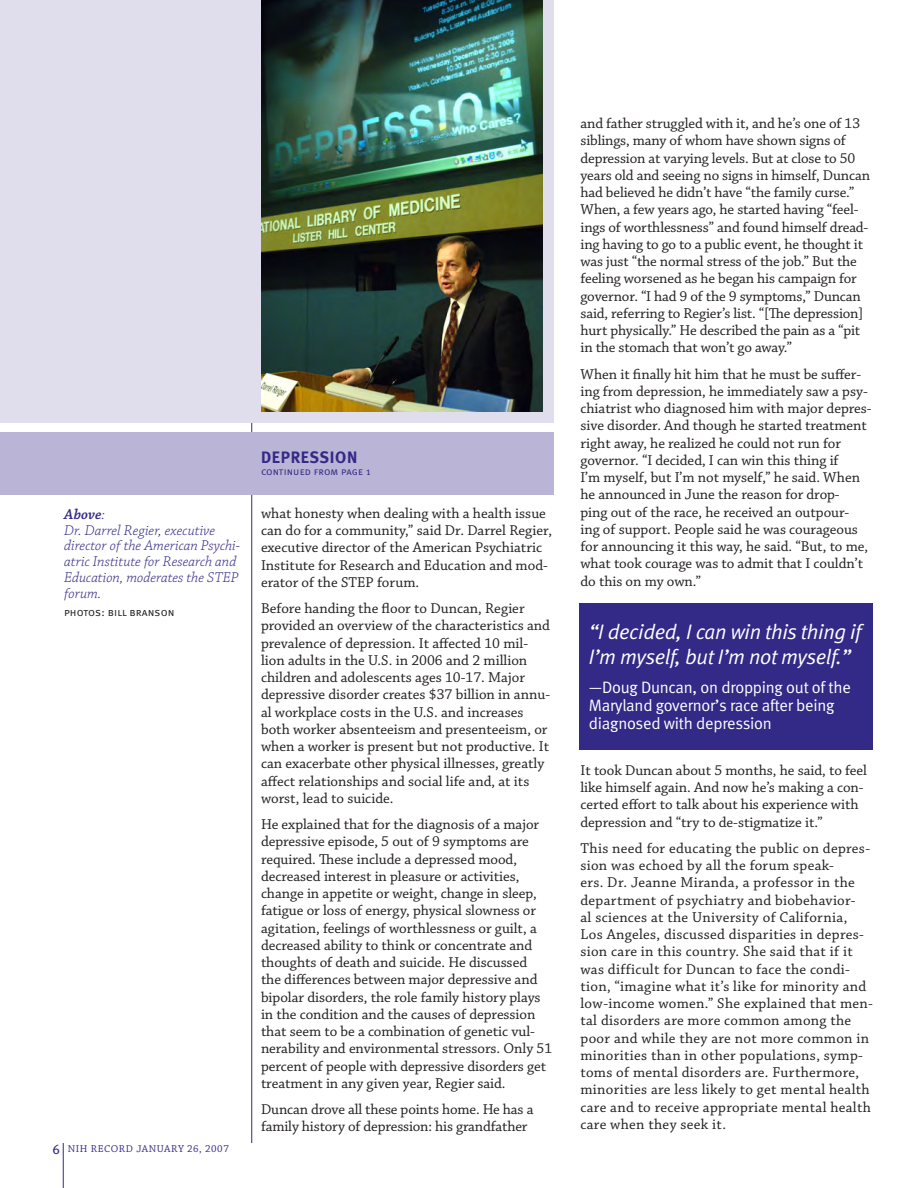
<style>
.page{position:relative;width:918px;height:1188px;background:#fff}
.page>*{position:absolute;margin:0;border:0;box-sizing:border-box;transform-origin:0 0}
.Pull_quote{font:italic 21px/25.5px "Meta Normal";letter-spacing:-.015em;color:#fff}
.Pull_quote-2{font:16.5px/18px "Meta Normal";letter-spacing:-.015em;color:#fff}
.Continuation__large{font:700 16.5px "Meta";color:#332986}
.Body_Text_2{font:15px/17.2px "Chaparral Pro";color:#231f20}
.Body_Text_2-2{font:15px/17.2px "Chaparral Pro";letter-spacing:.02em;color:#231f20}
.Photo_caption{font:italic 300 15px/15.8px "Chaparral Pro";color:#332986}
.Photo_credit{font:11.25px "Meta Normal Caps";letter-spacing:.005em;color:#231f20}
.t1{font:10.5px "Chaparral Pro";letter-spacing:.05em;color:#332986}
.Continuation__small{font:10.5px "Meta Normal Caps";letter-spacing:.01em;color:#332986}
.s1{font-weight:600}
</style>
<div class="page">
<hr style="left:63px;top:1143px;width:1px;height:45px;background:#332986">
<hr style="left:251px;top:0;width:1px;height:1143px;background:#332986">
<div style="left:0;top:0;width:554px;height:423px;background:#e0dded"></div>
<div style="left:0;top:432px;width:554px;height:63px;background:#bab4d6"></div>
<img style="left:261px;top:0;width:282px;height:412px">
<div style="left:580px;top:604px;width:293px;height:146px;background:#332986"></div>
<p class="Photo_caption" style="left:64px;top:507px;width:177px"><span class="s1">Above</span>:<br>Dr. Darrel Regier, executive director of the American Psychi&shy;atric Institute for Research and<br>Education, moderates the STEP forum.</p>
<p class="Photo_credit" style="left:64px;top:606px;width:112px">photos: bill branson</p>
<p class="t1" style="left:68px;top:1143px;width:162px">NIH RECORD january 26, 2007</p>
<p class="Continuation__large" style="left:261px;top:447px;width:11px">DEPRESSION</p>
<p class="Continuation__small" style="left:261px;top:465px;width:111px">continued from page 1</p>
<p class="Body_Text_2" style="left:261px;top:505px;width:293px">what honesty when dealing with a health issue can do for a community,” said Dr. Darrel Regier, executive director of the American Psychiatric Institute for Research and Education and mod&shy;erator of the STEP forum.</p>
<p class="Body_Text_2" style="left:261px;top:600px;width:291px">Before handing the floor to Duncan, Regier provided an overview of the characteristics and prevalence of depression. It affected 10 mil&shy;lion adults in the U.S. in 2006 and 2 million children and adolescents ages 10-17. Major depressive disorder creates $37 billion in annu&shy;al workplace costs in the U.S. and increases both worker absenteeism and presenteeism, or when a worker is present but not productive. It can exacerbate other physical illnesses, greatly affect relationships and social life and, at its worst, lead to suicide.</p>
<p class="Body_Text_2" style="left:261px;top:816px;width:293px">He explained that for the diagnosis of a major depressive episode, 5 out of 9 symptoms are required. These include a depressed mood, decreased interest in pleasure or activities, change in appetite or weight, change in sleep, fatigue or loss of energy, physical slowness or agitation, feelings of worthlessness or guilt, a decreased ability to think or concentrate and thoughts of death and suicide. He discussed<br>the differences between major depressive and bipolar disorders, the role family history plays in the condition and the causes of depression that seem to be a combination of genetic vul&shy;nerability and environmental stressors. Only 51 percent of people with depressive disorders get treatment in any given year, Regier said.</p>
<p class="Body_Text_2" style="left:261px;top:1101px;width:274px">Duncan drove all these points home. He has a family history of depression: his grandfather</p>
<p class="Body_Text_2" style="left:580px;top:115px;width:291px">and father struggled with it, and he’s one of 13 siblings, many of whom have shown signs of depression at varying levels. But at close to 50 years old and seeing no signs in himself, Duncan had believed he didn’t have “the family curse.” When, a few years ago, he started having “feel&shy;ings of worthlessness” and found himself dread&shy;ing having to go to a public event, he thought it was just “the normal stress of the job.” But the feeling worsened as he began his campaign for governor. “I had 9 of the 9 symptoms,” Duncan said, referring to Regier’s list. “[The depression] hurt physically.” He described the pain as a “pit in the stomach that won’t go away.”</p>
<p class="Body_Text_2" style="left:580px;top:366px;width:293px">When it finally hit him that he must be suffer&shy;ing from depression, he immediately saw a psy&shy;chiatrist who diagnosed him with major depres&shy;sive disorder. And though he started treatment right away, he realized he could not run for governor. “I decided, I can win this thing if<br>I’m myself, but I’m not myself,” he said. When he announced in June the reason for drop-<br>ping out of the race, he received an outpour&shy;ing of support. People said he was courageous for announcing it this way, he said. “But, to me, what took courage was to admit that I couldn’t do this on my own.”</p>
<p class="Pull_quote" style="left:589px;top:619px;width:274px">“I decided, I can win this thing if<br>I’m myself, but I’m not myself.”</p>
<p class="Pull_quote-2" style="left:589px;top:678px;width:263px">—Doug Duncan, on dropping out of the<br>Maryland governor’s race after being diagnosed with depression</p>
<p class="Body_Text_2" style="left:580px;top:762px;width:288px">It took Duncan about 5 months, he said, to feel like himself again. And now he’s making a con&shy;certed effort to talk about his experience with depression and “try to de-stigmatize it.”</p>
<p class="Body_Text_2-2" style="left:580px;top:840px;width:294px">This need for educating the public on depres&shy;sion was echoed by all the forum speak-<br>ers. Dr. Jeanne Miranda, a professor in the department of psychiatry and biobehavior-<br>al sciences at the University of California, Los Angeles, discussed disparities in depres&shy;sion care in this country. She said that if it was difficult for Duncan to face the condi&shy;tion, “imagine what it’s like for minority and low-income women.” She explained that men&shy;tal disorders are more common among the poor and while they are not more common in minorities than in other populations, symp&shy;toms of mental disorders are. Furthermore, minorities are less likely to get mental health care and to receive appropriate mental health care when they seek it.</p>
</div>
